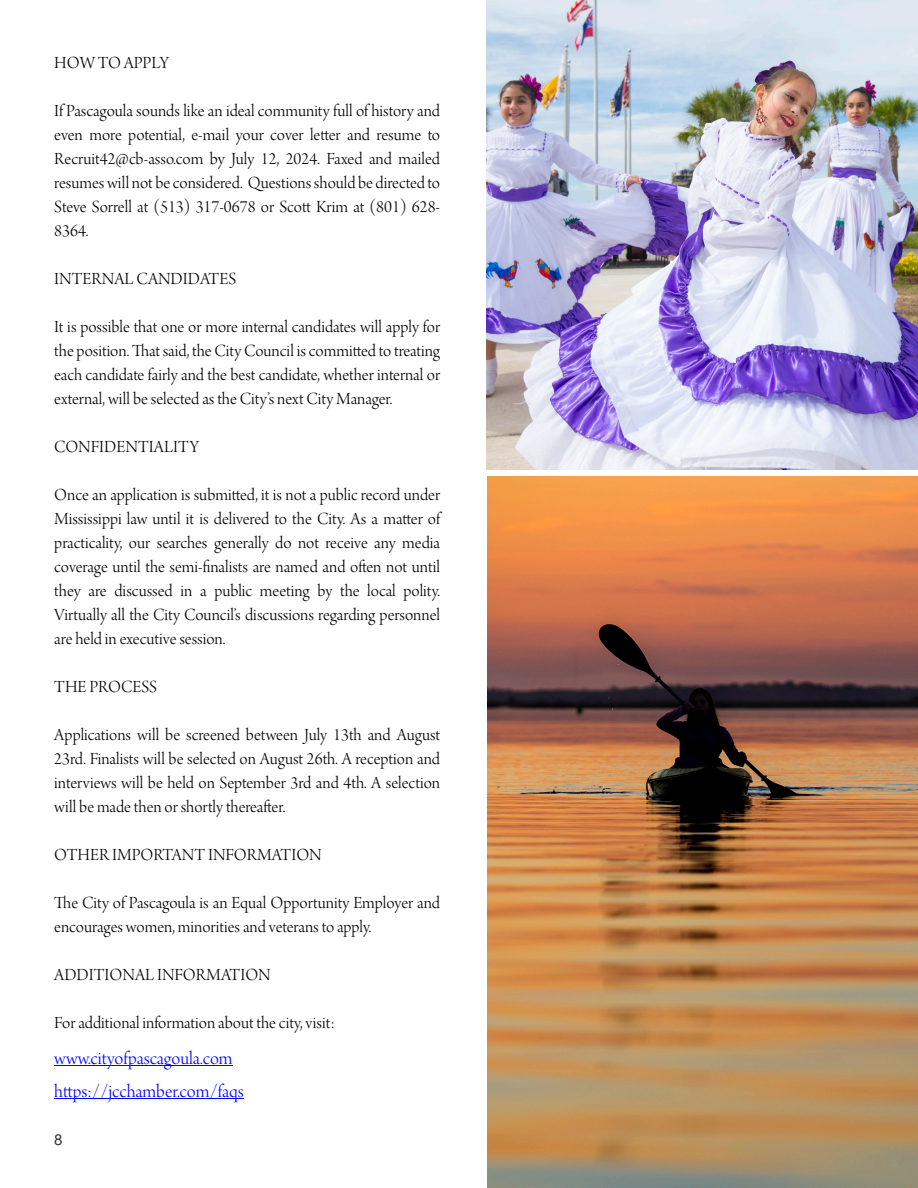
<style>
.page{position:relative;width:918px;height:1188px;background:#fff}
.page>*{position:absolute;margin:0;border:0;box-sizing:border-box;transform-origin:0 0}
.t1{font:19.5px/33px "Arno Pro Light Display";color:#00f}
.t2{font:18px/24px "Arno Pro Light Display";color:#000;text-align:justify}
.t3{font:15px "Arial";color:#323232}
</style>
<div class="page">
<hr style="left:54px;top:1065px;width:179px;height:1px;background:#00f">
<hr style="left:54px;top:1098px;width:190px;height:1px;background:#00f">
<img style="left:487px;top:476px;width:431px;height:711px">
<img style="left:486px;top:0;width:432px;height:470px">
<p class="t2" style="left:54px;top:53px;width:116px">HOW TO APPLY</p>
<p class="t2" style="left:54px;top:101px;width:387px">If Pascagoula sounds like an ideal community full of history and even more potential, e-mail your cover letter and resume to Recruit42@cb-asso.com by July 12, 2024. Faxed and mailed resumes will not be considered. Questions should be directed to Steve Sorrell at (513) 317-0678 or Scott Krim at (801) 628- 8364.</p>
<p class="t2" style="left:54px;top:269px;width:184px">INTERNAL CANDIDATES</p>
<p class="t2" style="left:54px;top:317px;width:387px">It is possible that one or more internal candidates will apply for the position. That said, the City Council is committed to treating each candidate fairly and the best candidate, whether internal or external, will be selected as the City’s next City Manager.</p>
<p class="t2" style="left:54px;top:437px;width:146px">CONFIDENTIALITY</p>
<p class="t2" style="left:54px;top:485px;width:387px">Once an application is submitted, it is not a public record under Mississippi law until it is delivered to the City. As a matter of practicality, our searches generally do not receive any media coverage until the semi-finalists are named and often not until they are discussed in a public meeting by the local polity.<br>Virtually all the City Council’s discussions regarding personnel are held in executive session.</p>
<p class="t2" style="left:54px;top:677px;width:104px">THE PROCESS</p>
<p class="t2" style="left:54px;top:725px;width:387px">Applications will be screened between July 13th and August 23rd. Finalists will be selected on August 26th. A reception and interviews will be held on September 3rd and 4th. A selection will be made then or shortly thereafter.</p>
<p class="t2" style="left:54px;top:845px;width:269px">OTHER IMPORTANT INFORMATION</p>
<p class="t2" style="left:54px;top:893px;width:387px">The City of Pascagoula is an Equal Opportunity Employer and encourages women, minorities and veterans to apply.</p>
<p class="t2" style="left:54px;top:965px;width:218px">ADDITIONAL INFORMATION</p>
<p class="t2" style="left:54px;top:1013px;width:282px">For additional information about the city, visit:</p>
<p class="t1" style="left:54px;top:1044px;width:191px">www.cityofpascagoula.com https://jcchamber.com/faqs</p>
<p class="t3" style="left:54px;top:1134px;width:10px">8</p>
</div>
